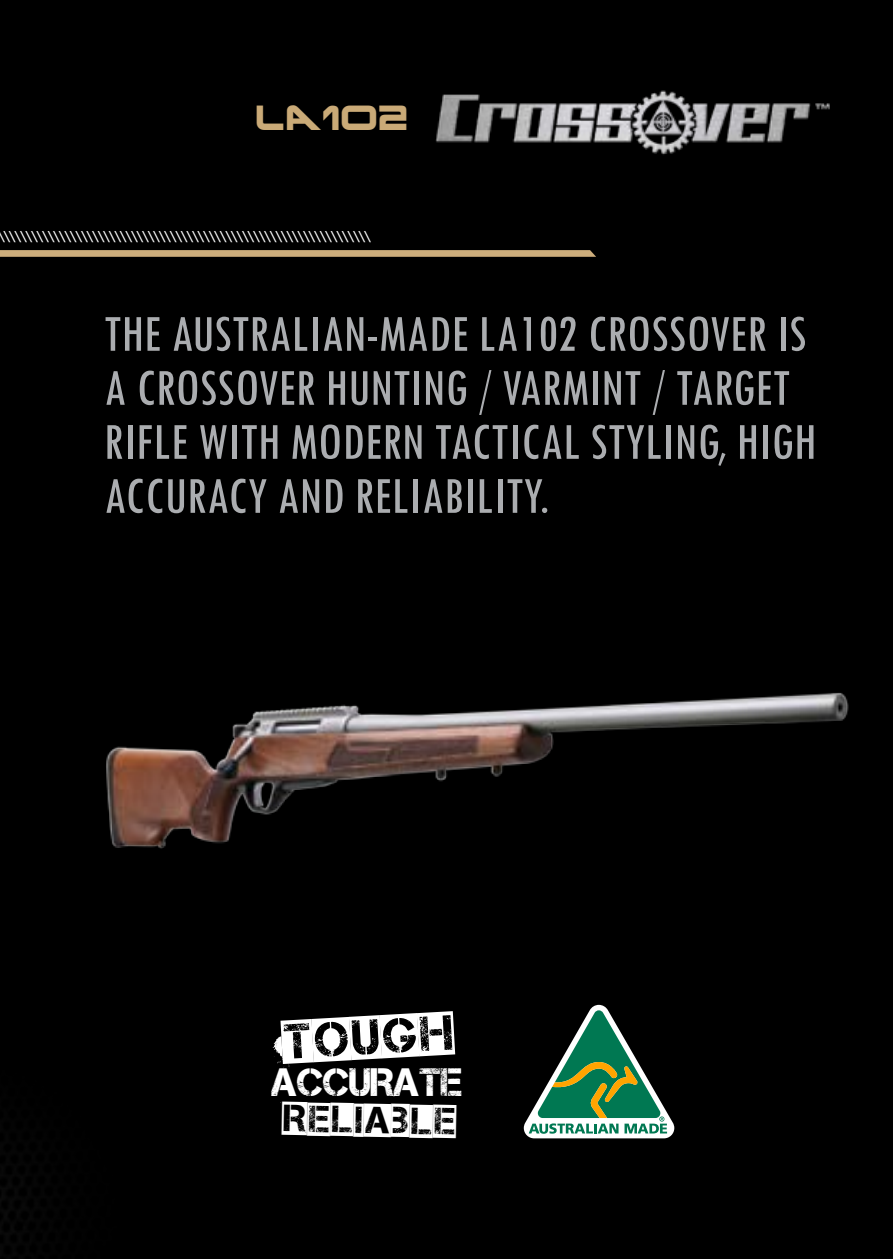
<style>
.page{position:relative;width:893px;height:1259px;background:#000}
.page>*{position:absolute;margin:0;border:0;box-sizing:border-box;transform-origin:0 0}
.t1{font:condensed 54px/54px "Tw Cen";color:#abadb0}
.t2{font:49.2px "Captureit 2";color:#fff}
.t3{font:39.6px "Captureit";color:#fff}
.t4{font:37.8px "Captureit 2";color:#fff}
.t5{font:33px "Terminator Real NFI";letter-spacing:.03em;color:#caaa77}
.t6{font:15px "Eurostile Extended Two";color:#fff}
</style>
<div class="page">
<img style="left:435px;top:90px;width:395px;height:65px">
<svg style="left:273px;top:1036px;width:17px;height:32px"></svg>
<svg style="left:524px;top:1005px;width:150px;height:133px"></svg>
<img style="left:106px;top:692px;width:743px;height:157px">
<svg style="left:0;top:250px;width:596px;height:7px;background:#c2a576"></svg>
<p class="t5" style="left:255px;top:102px;width:153px">LA102</p>
<p class="t6" style="left:-2px;top:226px;width:373px">\\\\\\\\\\\\\\\\\\\\\\\\\\\\\\\\\\\\\\\\\\\\\\\\\\\\\\\\\\\\\\\\\\\</p>
<p class="t1" style="left:104px;top:305px;width:714px">THE AUSTRALIAN-MADE LA102 CROSSOVER IS A CROSSOVER HUNTING / VARMINT / TARGET RIFLE WITH MODERN TACTICAL STYLING, HIGH ACCURACY AND RELIABILITY.</p>
<p class="t2" style="left:281px;top:1019px;width:174px;rotate:-3deg">TOUGH</p>
<p class="t4" style="left:282px;top:1101px;width:176px;rotate:1deg">RELIABLE</p>
<p class="t3" style="left:271px;top:1060px;width:192px">ACCURATE</p>
</div>
